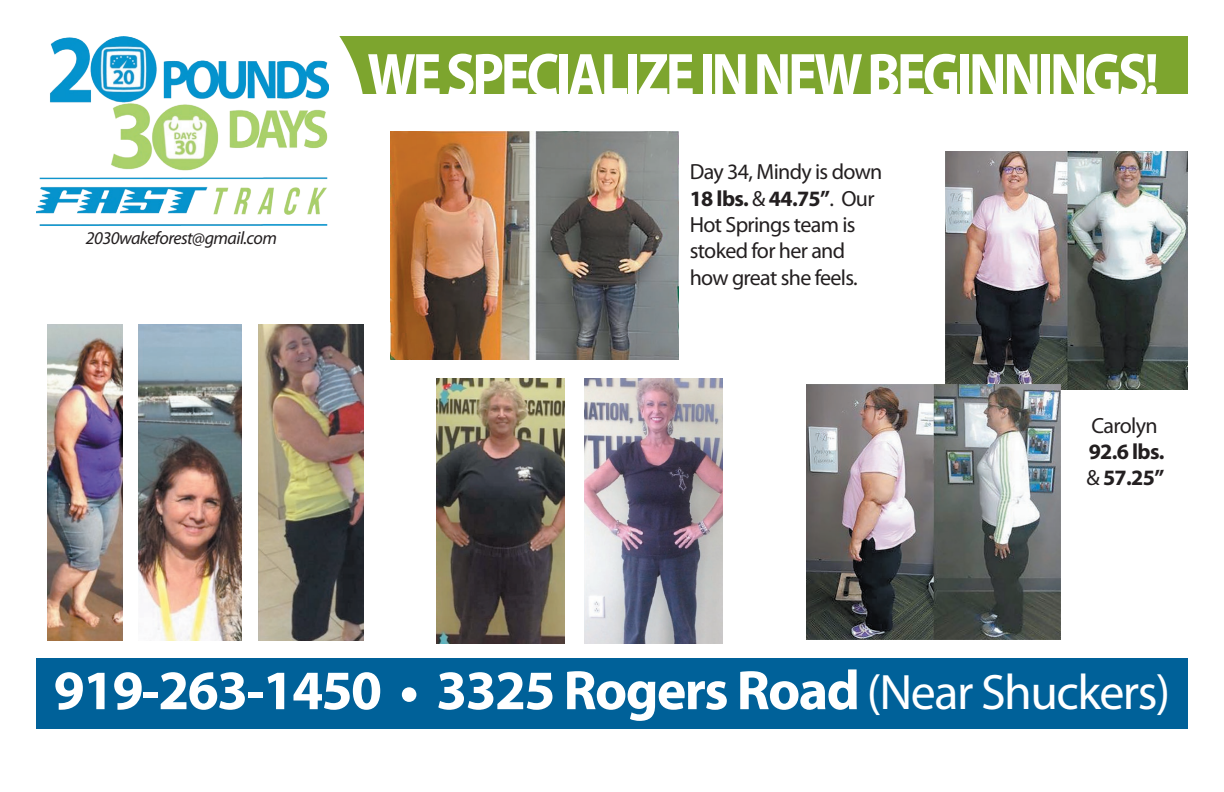
<style>
.page{position:relative;width:1224px;height:792px;background:#fff}
.page>*{position:absolute;margin:0;border:0;box-sizing:border-box;transform-origin:0 0}
.t1{font:700 62px "Myriad Pro";letter-spacing:-.06em;color:#fff;scale:.88 1}
.t2{font:700 56px "Myriad Pro";letter-spacing:-.03em;color:#fff}
.t3{font:22px/26.4px "Myriad Pro";letter-spacing:-.03em;color:#231f20}
.t4{font:700 22px/26.4px "Myriad Pro";letter-spacing:-.03em;color:#231f20}
.t5{font:italic 18px "Myriad Pro";letter-spacing:-.03em;color:#231f20}
.s1{font-weight:700}
.s2{font-weight:400}
.s3{font-weight:400;font-size:50px}
</style>
<div class="page">
<div style="left:36px;top:36px;width:1152px;height:58px;background:#7da52e"></div>
<svg style="left:39px;top:36px;width:324px;height:190px"></svg>
<img style="left:36px;top:36px;width:292px;height:189px">
<div style="left:36px;top:658px;width:1152px;height:71px;background:#006199"></div>
<img style="left:390px;top:131px;width:288px;height:229px">
<img style="left:259px;top:324px;width:104px;height:317px">
<img style="left:946px;top:151px;width:242px;height:239px">
<img style="left:806px;top:384px;width:255px;height:256px">
<img style="left:48px;top:324px;width:74px;height:317px">
<img style="left:138px;top:324px;width:104px;height:317px">
<img style="left:584px;top:379px;width:139px;height:265px">
<img style="left:436px;top:379px;width:129px;height:265px">
<p class="t5" style="left:86px;top:227px;width:193px">2030wakeforest@gmail.com</p>
<h1 class="t1" style="left:367px;top:35px;width:901px">WE SPECIALIZE IN NEW BEGINNINGS!</h1>
<p class="t3" style="left:690px;top:158px;width:194px">Day 34, Mindy is down<br><span class="s1">18 lbs.</span> &amp; <span class="s1">44.75”</span>. Our<br>Hot Springs team is stoked for her and how great she feels.</p>
<p class="t3" style="left:1092px;top:412px;width:68px">Carolyn</p>
<p class="t4" style="left:1086px;top:438px;width:80px">92.6 lbs. <span class="s2">&amp;</span> 57.25”</p>
<h2 class="t2" style="left:54px;top:654px;width:1118px">919-263-1450 • 3325 Rogers Road <span class="s3">(Near Shuckers)</span></h2>
</div>
